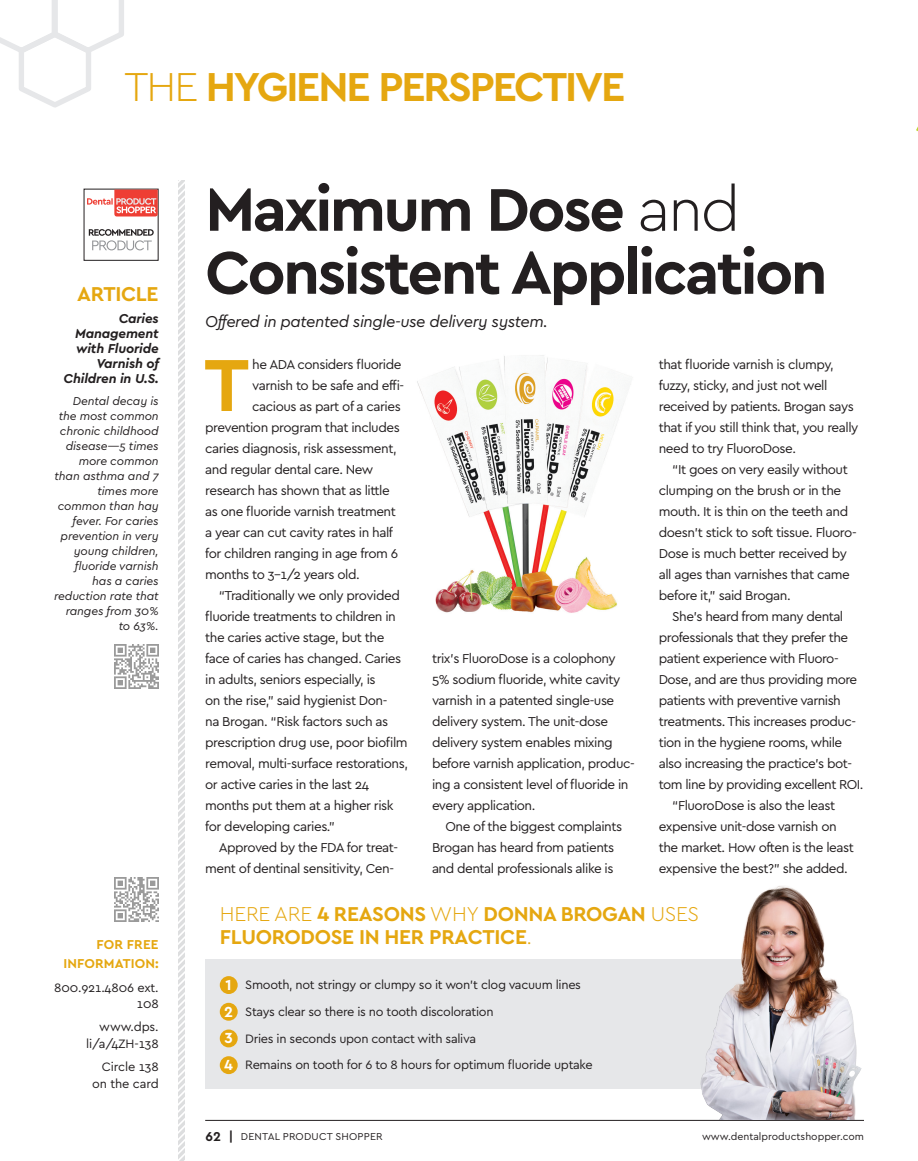
<style>
.page{position:relative;width:918px;height:1161px;background:#fff}
.page>*{position:absolute;margin:0;border:0;box-sizing:border-box;transform-origin:0 0}
.PS_BODY_FIRST_PARAGR{font:700 77.1px "Cera";color:#e5a710}
.PS_PRODUCT_NAME__RD{font:700 63px/63px "Cera";letter-spacing:-.04em;color:#231f20}
.t1{font:700 42.3px "Cera";letter-spacing:-.05em;color:#e5a710}
.PS_SIDEBAR_HEAD__RD{font:700 21px/22.5px "Cera";letter-spacing:-.015em;color:#e5a710}
.PS_SIDE_COLUMN_HEADL{font:700 21px "Cera";letter-spacing:-.015em;color:#e5a710}
.PS_SUBHEAD__RD{font:italic 16.5px "Cera";letter-spacing:-.025em;color:#231f20}
.t2{font:700 15.3px "Cera";color:#fff}
.PS_BODY_FP__RD{font:13.5px/21px "Cera";letter-spacing:-.035em;color:#231f20}
.PS_BODY_FIRST_PARAGR-2{font:13.5px "Cera";letter-spacing:-.035em;color:#231f20}
.PS_SIDE_COLUMN_BODY{font:italic 700 13.5px/15px "Cera";letter-spacing:-.01em;color:#231f20;text-align:right}
.t3{font:700 13.5px/19.5px "Cera";letter-spacing:.01em;color:#e5a710;text-align:right}
.PS_SIDEBAR_BODY__RD{font:12.75px/16.5px "Cera";letter-spacing:-.025em;color:#231f20;text-align:right}
.PS_SIDE_COLUMN_BODY-2{font:italic 12px/15px "Cera";letter-spacing:-.01em;color:#231f20;text-align:right}
.t4{font:10.5px "Cera";color:#231f20}
.t5{font:10.5px "Cera";letter-spacing:.02em;color:#231f20}
.s1{font-weight:300}
.s2{font-weight:700;font-size:13.5px}
</style>
<div class="page">
<svg style="left:0;top:0;width:124px;height:108px"></svg>
<div style="left:205px;top:959px;width:572px;height:130px;background:#e6e7e9"></div>
<div style="left:220px;top:976px;width:18px;height:18px;background:#e5a710;border-radius:50%"></div>
<div style="left:220px;top:1003px;width:18px;height:18px;background:#e5a710;border-radius:50%"></div>
<div style="left:220px;top:1030px;width:18px;height:17px;background:#e5a710;border-radius:50%"></div>
<div style="left:220px;top:1056px;width:18px;height:18px;background:#e5a710;border-radius:50%"></div>
<svg style="left:178px;top:180px;width:7px;height:981px"></svg>
<img style="left:417px;top:355px;width:214px;height:258px">
<img style="left:115px;top:878px;width:44px;height:43px">
<hr style="left:205px;top:1120px;width:659px;height:1px;background:#231f20">
<div style="left:84px;top:189px;width:75px;height:72px;border:1px solid #231f20"></div>
<svg style="left:87px;top:190px;width:71px;height:27px"></svg>
<svg style="left:89px;top:229px;width:65px;height:21px"></svg>
<img style="left:684px;top:886px;width:180px;height:234px">
<img style="left:115px;top:645px;width:44px;height:43px">
<p class="t1" style="left:124px;top:59px;width:503px"><span class="s1">THE</span> HYGIENE PERSPECTIVE</p>
<p class="PS_SIDE_COLUMN_HEADL" style="left:77px;top:280px;width:83px">ARTICLE</p>
<p class="PS_SIDE_COLUMN_BODY" style="left:64px;top:310px;width:97px">Caries<br>Management with Fluoride<br>Varnish of<br>Children in U.S.</p>
<p class="PS_SIDE_COLUMN_BODY-2" style="left:54px;top:393px;width:106px">Dental decay is the most common chronic childhood disease—5 times more common than asthma and 7 times more common than hay fever. For caries prevention in very young children, fluoride varnish has a caries reduction rate that ranges from 30% to 63%.</p>
<p class="t3" style="left:63px;top:934px;width:97px">FOR FREE<br>INFORMATION:</p>
<p class="PS_SIDEBAR_BODY__RD" style="left:54px;top:979px;width:106px">800.921.4806 ext.<br>108</p>
<p class="PS_SIDEBAR_BODY__RD" style="left:86px;top:1018px;width:74px">www.dps. li/a/4ZH-138</p>
<p class="PS_SIDEBAR_BODY__RD" style="left:92px;top:1058px;width:68px">Circle 138 on the card</p>
<p class="PS_PRODUCT_NAME__RD" style="left:205px;top:175px;width:624px">Maximum Dose <span class="s1">and<br></span>Consistent Application</p>
<p class="PS_SUBHEAD__RD" style="left:205px;top:310px;width:344px">Offered in patented single-use delivery system.</p>
<p class="PS_BODY_FIRST_PARAGR" style="left:204px;top:334px;width:47px">T</p>
<p class="PS_BODY_FIRST_PARAGR-2" style="left:252px;top:356px;width:151px">he ADA considers fluoride</p>
<p class="PS_BODY_FIRST_PARAGR-2" style="left:252px;top:376px;width:153px">varnish to be safe and effi-</p>
<p class="PS_BODY_FIRST_PARAGR-2" style="left:252px;top:398px;width:150px">cacious as part of a caries</p>
<p class="PS_BODY_FIRST_PARAGR-2" style="left:205px;top:418px;width:196px">prevention program that includes</p>
<p class="PS_BODY_FIRST_PARAGR-2" style="left:205px;top:440px;width:193px">caries diagnosis, risk assessment,</p>
<p class="PS_BODY_FIRST_PARAGR-2" style="left:205px;top:460px;width:170px">and regular dental care. New</p>
<p class="PS_BODY_FIRST_PARAGR-2" style="left:205px;top:482px;width:186px">research has shown that as little</p>
<p class="PS_BODY_FIRST_PARAGR-2" style="left:205px;top:502px;width:192px">as one fluoride varnish treatment</p>
<p class="PS_BODY_FIRST_PARAGR-2" style="left:205px;top:524px;width:189px">a year can cut cavity rates in half</p>
<p class="PS_BODY_FIRST_PARAGR-2" style="left:205px;top:544px;width:195px">for children ranging in age from 6</p>
<p class="PS_BODY_FIRST_PARAGR-2" style="left:205px;top:566px;width:156px">months to 3-1/2 years old.</p>
<p class="PS_BODY_FP__RD" style="left:205px;top:584px;width:204px;text-indent:14px">“Traditionally we only provided fluoride treatments to children in the caries active stage, but the face of caries has changed. Caries in adults, seniors especially, is<br>on the rise,” said hygienist Don-<br>na Brogan. “Risk factors such as prescription drug use, poor biofilm removal, multi-surface restorations, or active caries in the last 24 months put them at a higher risk for developing caries.”</p>
<p class="PS_BODY_FP__RD" style="left:205px;top:836px;width:194px;text-indent:14px">Approved by the FDA for treat&shy;ment of dentinal sensitivity, Cen-</p>
<p class="PS_BODY_FP__RD" style="left:432px;top:647px;width:204px">trix’s FluoroDose is a colophony<br>5% sodium fluoride, white cavity varnish in a patented single-use delivery system. The unit-dose delivery system enables mixing before varnish application, produc&shy;ing a consistent level of fluoride in every application.</p>
<p class="PS_BODY_FP__RD" style="left:432px;top:815px;width:192px;text-indent:14px">One of the biggest complaints<br>Brogan has heard from patients and dental professionals alike is</p>
<p class="PS_BODY_FP__RD" style="left:659px;top:353px;width:201px">that fluoride varnish is clumpy, fuzzy, sticky, and just not well received by patients. Brogan says that if you still think that, you really need to try FluoroDose.</p>
<p class="PS_BODY_FP__RD" style="left:659px;top:458px;width:199px;text-indent:14px">“It goes on very easily without clumping on the brush or in the mouth. It is thin on the teeth and doesn’t stick to soft tissue. Fluoro-<br>Dose is much better received by all ages than varnishes that came before it,” said Brogan.</p>
<p class="PS_BODY_FP__RD" style="left:659px;top:605px;width:206px;text-indent:14px">She’s heard from many dental professionals that they prefer the patient experience with Fluoro-Dose, and are thus providing more patients with preventive varnish treatments. This increases produc&shy;tion in the hygiene rooms, while also increasing the practice’s bot&shy;tom line by providing excellent ROI.</p>
<p class="PS_BODY_FP__RD" style="left:659px;top:794px;width:197px;text-indent:14px">“FluoroDose is also the least expensive unit-dose varnish on the market. How often is the least expensive the best?” she added.</p>
<p class="PS_SIDEBAR_HEAD__RD" style="left:220px;top:902px;width:481px"><span class="s1">HERE ARE</span> 4 REASONS <span class="s1">WHY</span> DONNA BROGAN <span class="s1">USES<br></span>FLUORODOSE IN HER PRACTICE<span class="s1">.</span></p>
<p class="t2" style="left:226px;top:975px;width:8px">1</p>
<p class="PS_SIDEBAR_BODY__RD" style="left:245px;top:976px;width:337px">Smooth, not stringy or clumpy so it won’t clog vacuum lines</p>
<p class="t2" style="left:224px;top:1001px;width:10px">2</p>
<p class="PS_SIDEBAR_BODY__RD" style="left:245px;top:1003px;width:250px">Stays clear so there is no tooth discoloration</p>
<p class="t2" style="left:225px;top:1028px;width:10px">3</p>
<p class="PS_SIDEBAR_BODY__RD" style="left:245px;top:1030px;width:232px">Dries in seconds upon contact with saliva</p>
<p class="t2" style="left:224px;top:1055px;width:10px">4</p>
<p class="PS_SIDEBAR_BODY__RD" style="left:245px;top:1056px;width:349px">Remains on tooth for 6 to 8 hours for optimum fluoride uptake</p>
<p class="t5" style="left:205px;top:1130px;width:179px"><span class="s2">62 |</span> DENTAL PRODUCT SHOPPER</p>
<p class="t4" style="left:702px;top:1130px;width:164px">www.dentalproductshopper.com</p>
</div>
